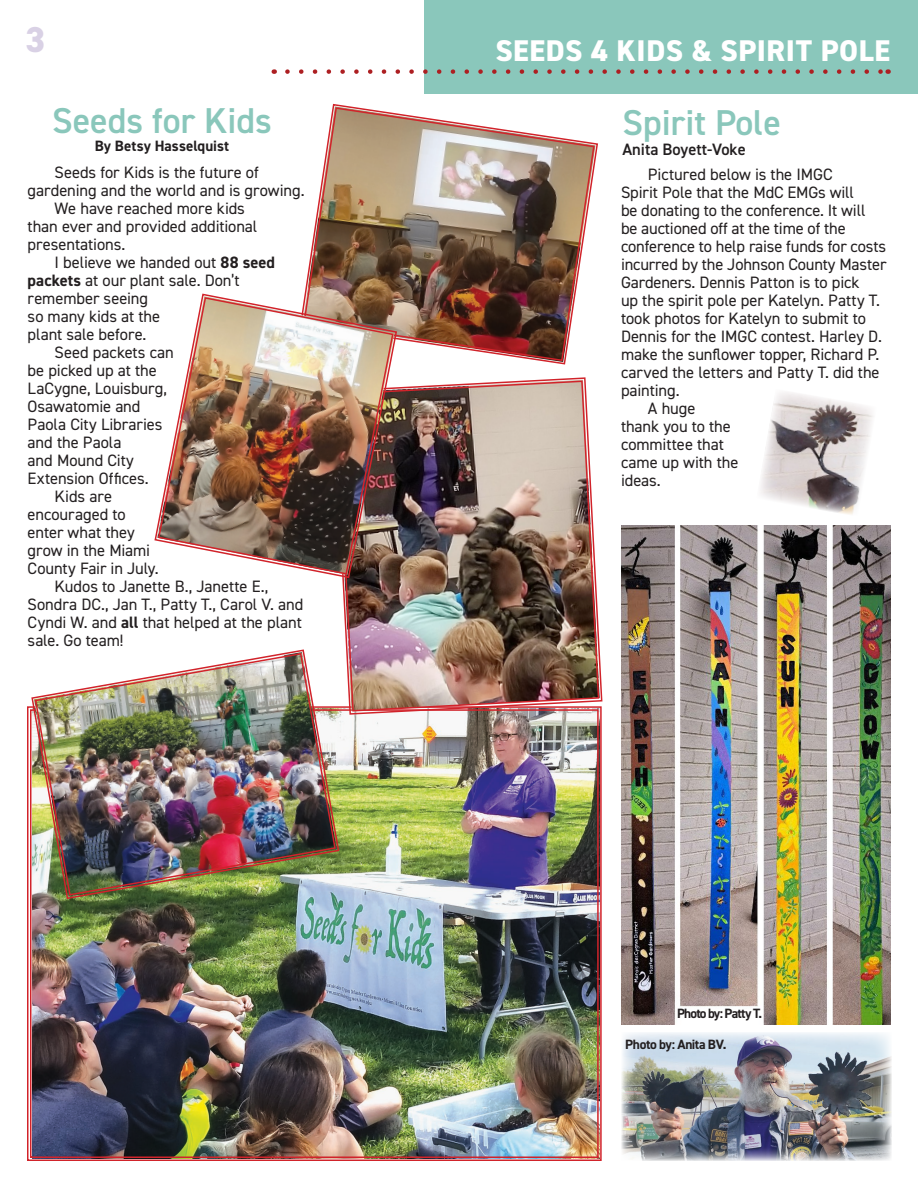
<style>
.page{position:relative;width:918px;height:1188px;background:#fff}
.page>*{position:absolute;margin:0;border:0;box-sizing:border-box;transform-origin:0 0}
.t1{font:600 36px "DIN2014";color:#8ac7bb}
.t2{font:800 36px "DIN2014";color:#d9d1e5}
.t3{font:800 30px "DIN2014";letter-spacing:.02em;color:#fff}
.Body_Copy{font:16.5px/18px "DIN2014";letter-spacing:-.005em;color:#231f20}
.t4{font:600 16.5px "DIN2014";color:#231f20}
.t5{font:700 15px "DIN2014";letter-spacing:.005em;color:#231f20}
.Body_Copy-2{font:700 13.5px "DIN2014";letter-spacing:-.04em;color:#231f20}
.s1{font-weight:700}
</style>
<div class="page">
<div style="left:424px;top:0;width:494px;height:94px;background:#8ac7bb"></div>
<img style="left:304px;top:106px;width:292px;height:256px">
<img style="left:27px;top:706px;width:575px;height:455px">
<img style="left:30px;top:649px;width:310px;height:251px">
<img style="left:34px;top:652px;width:303px;height:244px">
<svg style="left:332px;top:377px;width:271px;height:339px"></svg>
<img style="left:335px;top:380px;width:265px;height:332px">
<img style="left:622px;top:1032px;width:270px;height:129px">
<img style="left:621px;top:525px;width:270px;height:500px">
<img style="left:760px;top:392px;width:113px;height:123px">
<svg style="left:154px;top:293px;width:244px;height:286px"></svg>
<img style="left:157px;top:296px;width:237px;height:280px">
<svg style="left:287px;top:69px;width:594px;height:5px"></svg>
<p class="t2" style="left:26px;top:16px;width:22px">3</p>
<p class="t1" style="left:52px;top:97px;width:221px">Seeds for Kids</p>
<p class="t5" style="left:95px;top:136px;width:136px">By Betsy Hasselquist</p>
<p class="Body_Copy" style="left:28px;top:163px;width:278px;text-indent:27px">Seeds for Kids is the future of gardening and the world and is growing.</p>
<p class="Body_Copy" style="left:28px;top:199px;width:231px;text-indent:27px">We have reached more kids than ever and provided additional presentations.</p>
<p class="Body_Copy" style="left:28px;top:253px;width:249px;text-indent:27px">I believe we handed out <span class="s1">88 seed packets</span> at our plant sale. Don’t remember seeing<br>so many kids at the<br>plant sale before.</p>
<p class="Body_Copy" style="left:28px;top:343px;width:148px;text-indent:27px">Seed packets can be picked up at the<br>LaCygne, Louisburg,<br>Osawatomie and<br>Paola City Libraries and the Paola<br>and Mound City<br>Extension Offices.</p>
<p class="Body_Copy" style="left:28px;top:487px;width:133px;text-indent:27px">Kids are encouraged to enter what they grow in the Miami<br>County Fair in July.</p>
<p class="Body_Copy" style="left:28px;top:577px;width:277px;text-indent:27px">Kudos to Janette B., Janette E.,<br>Sondra DC., Jan T., Patty T., Carol V. and<br>Cyndi W. and <span class="s1">all</span> that helped at the plant sale. Go team!</p>
<p class="t3" style="left:495px;top:31px;width:396px">SEEDS 4 KIDS &amp; SPIRIT POLE</p>
<p class="t1" style="left:622px;top:99px;width:160px">Spirit Pole</p>
<p class="t4" style="left:622px;top:138px;width:125px">Anita Boyett-Voke</p>
<p class="Body_Copy" style="left:621px;top:165px;width:267px;text-indent:27px">Pictured below is the IMGC<br>Spirit Pole that the MdC EMGs will<br>be donating to the conference. It will<br>be auctioned off at the time of the conference to help raise funds for costs incurred by the Johnson County Master Gardeners. Dennis Patton is to pick<br>up the spirit pole per Katelyn. Patty T. took photos for Katelyn to submit to Dennis for the IMGC contest. Harley D. make the sunflower topper, Richard P. carved the letters and Patty T. did the painting.</p>
<p class="Body_Copy" style="left:621px;top:399px;width:119px;text-indent:27px">A huge<br>thank you to the committee that came up with the ideas.</p>
<p class="Body_Copy-2" style="left:677px;top:1005px;width:87px">Photo by: Patty T.</p>
<p class="Body_Copy-2" style="left:625px;top:1035px;width:103px">Photo by: Anita BV.</p>
</div>
